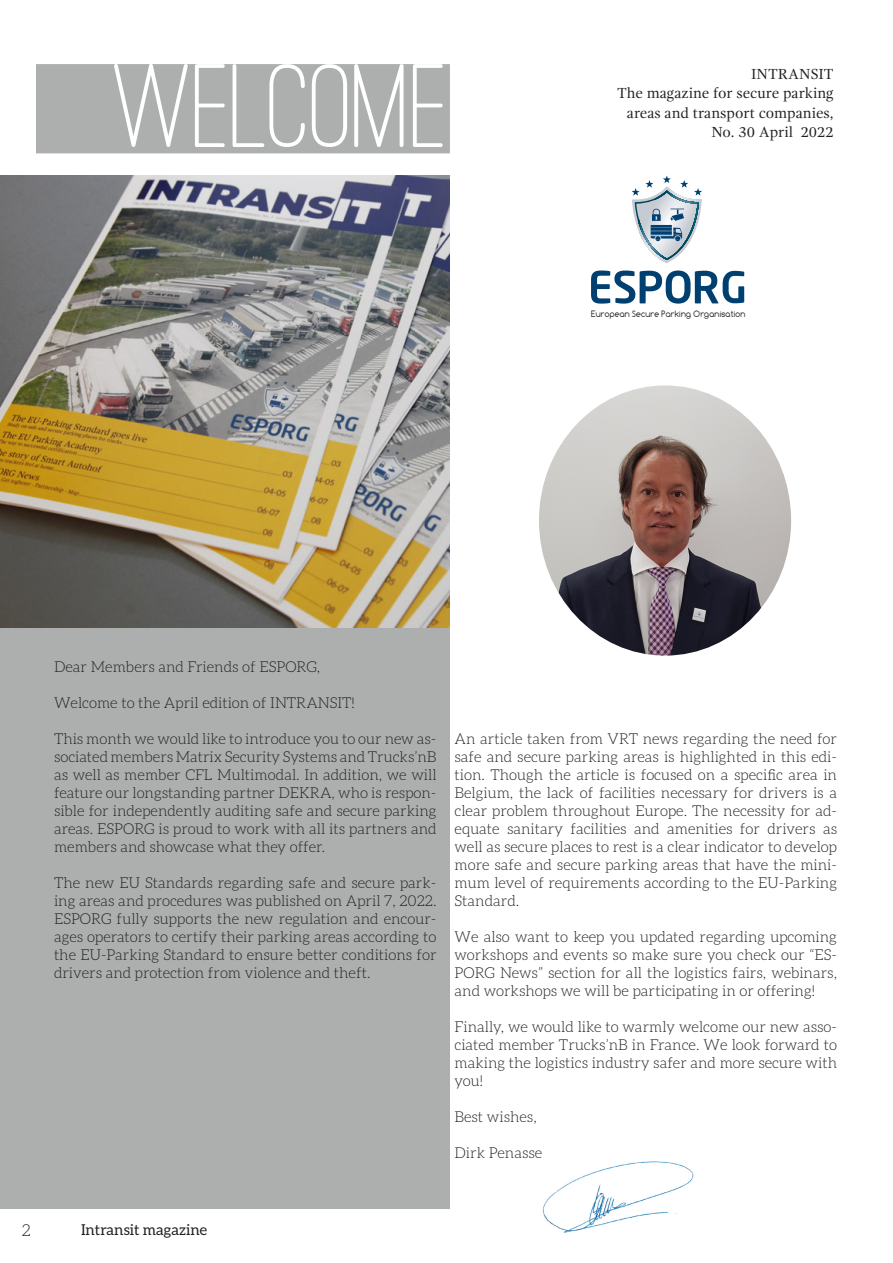
<style>
.page{position:relative;width:893px;height:1263px;background:#fff}
.page>*{position:absolute;margin:0;border:0;box-sizing:border-box;transform-origin:0 0}
.TITLE_1{font:500 123px "Ostrich Sans Rounded";color:#fff}
.t1{font:300 16.5px "Aleo";color:#231f20}
.TEXT_TITLE{font:300 15px/18px "Aleo";color:#231f20;text-align:justify}
.TEXT_TITLE-2{font:15px "Gandhi Serif";color:#231f20}
.t2{font:15px "Aleo";color:#231f20}
.t3{font:9.15px "Comfortaa";color:#231f20;scale:.95 1}
</style>
<div class="page">
<div style="left:0;top:176px;width:450px;height:1033px;background:#adaeae"></div>
<img style="left:0;top:176px;width:450px;height:451px">
<div style="left:36px;top:64px;width:414px;height:89px;background:#adaeae"></div>
<img style="left:539px;top:385px;width:252px;height:271px">
<img style="left:542px;top:1161px;width:152px;height:72px">
<svg style="left:591px;top:270px;width:153px;height:34px"></svg>
<svg style="left:632px;top:175px;width:70px;height:88px"></svg>
<hr style="left:892px;top:0;width:1px;height:176px;background:#253f8e">
<p class="TITLE_1" style="left:113px;top:33px;width:338px">WELCOME</p>
<p class="TEXT_TITLE-2" style="left:751px;top:65px;width:84px">INTRANSIT</p>
<p class="TEXT_TITLE-2" style="left:617px;top:85px;width:218px">The magazine for secure parking</p>
<p class="TEXT_TITLE-2" style="left:627px;top:104px;width:208px">areas and transport companies,</p>
<p class="TEXT_TITLE-2" style="left:711px;top:124px;width:124px">No. 30 April 2022</p>
<p class="t3" style="left:591px;top:309px;width:164px">European Secure Parking Organisation</p>
<p class="TEXT_TITLE" style="left:54px;top:657px;width:268px">Dear Members and Friends of ESPORG,</p>
<p class="TEXT_TITLE" style="left:54px;top:693px;width:302px">Welcome to the April edition of INTRANSIT!</p>
<p class="TEXT_TITLE" style="left:54px;top:729px;width:384px">This month we would like to introduce you to our new as&shy;sociated members Matrix Security Systems and Trucks’nB as well as member CFL Multimodal. In addition, we will feature our longstanding partner DEKRA, who is respon&shy;sible for independently auditing safe and secure parking areas. ESPORG is proud to work with all its partners and members and showcase what they offer.</p>
<p class="TEXT_TITLE" style="left:54px;top:873px;width:384px">The new EU Standards regarding safe and secure park&shy;ing areas and procedures was published on April 7, 2022.<br>ESPORG fully supports the new regulation and encour&shy;ages operators to certify their parking areas according to the EU-Parking Standard to ensure better conditions for drivers and protection from violence and theft.</p>
<p class="TEXT_TITLE" style="left:454px;top:730px;width:384px">An article taken from VRT news regarding the need for safe and secure parking areas is highlighted in this edi&shy;tion. Though the article is focused on a specific area in Belgium, the lack of facilities necessary for drivers is a clear problem throughout Europe. The necessity for ad&shy;equate sanitary facilities and amenities for drivers as well as secure places to rest is a clear indicator to develop more safe and secure parking areas that have the mini&shy;mum level of requirements according to the EU-Parking Standard.</p>
<p class="TEXT_TITLE" style="left:454px;top:928px;width:384px">We also want to keep you updated regarding upcoming workshops and events so make sure you check our “ES-PORG News” section for all the logistics fairs, webinars, and workshops we will be participating in or offering!</p>
<p class="TEXT_TITLE" style="left:454px;top:1018px;width:384px">Finally, we would like to warmly welcome our new asso&shy;ciated member Trucks’nB in France. We look forward to making the logistics industry safer and more secure with you!</p>
<p class="TEXT_TITLE" style="left:454px;top:1108px;width:84px">Best wishes,</p>
<p class="TEXT_TITLE" style="left:454px;top:1144px;width:89px">Dirk Penasse</p>
<p class="t1" style="left:22px;top:1221px;width:10px">2</p>
<p class="t2" style="left:81px;top:1221px;width:128px">Intransit magazine</p>
</div>
